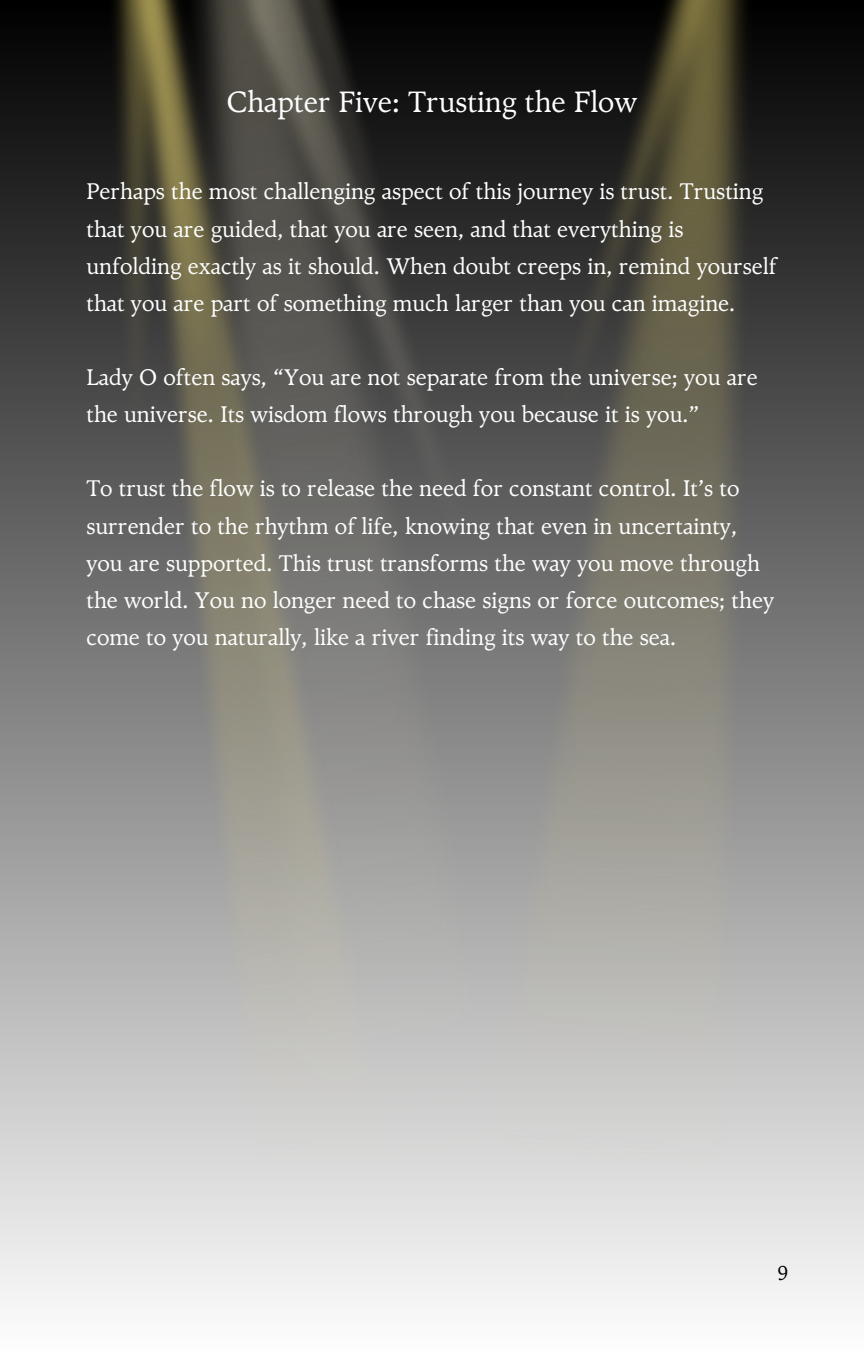
<style>
.page{position:relative;width:864px;height:1350px;background:#fff}
.page>*{position:absolute;margin:0;border:0;box-sizing:border-box;transform-origin:0 0}
.t1{font:29.25px "TY Serif";color:#fff}
.t2{font:22.5px/37.1px "TY Serif";color:#fff}
.t3{font:20.25px "TY Serif";color:#000}
</style>
<div class="page">
<div style="left:0;top:0;width:864px;height:1350px;background:linear-gradient(to bottom,#000,#fdfdfd)"></div>
<img style="left:106px;top:0;width:651px;height:1178px">
<p class="t1" style="left:227px;top:84px;width:412px">Chapter Five: Trusting the Flow</p>
<h1 class="t2" style="left:86px;top:173px;width:692px">Perhaps the most challenging aspect of this journey is trust. Trusting that you are guided, that you are seen, and that everything is unfolding exactly as it should. When doubt creeps in, remind yourself that you are part of something much larger than you can imagine.</h1>
<p class="t2" style="left:86px;top:359px;width:673px">Lady O often says, “You are not separate from the universe; you are the universe. Its wisdom flows through you because it is you.”</p>
<p class="t2" style="left:86px;top:470px;width:689px">To trust the flow is to release the need for constant control. It’s to surrender to the rhythm of life, knowing that even in uncertainty, you are supported. This trust transforms the way you move through the world. You no longer need to chase signs or force outcomes; they come to you naturally, like a river finding its way to the sea.</p>
<p class="t3" style="left:778px;top:1261px;width:13px">9</p>
</div>
